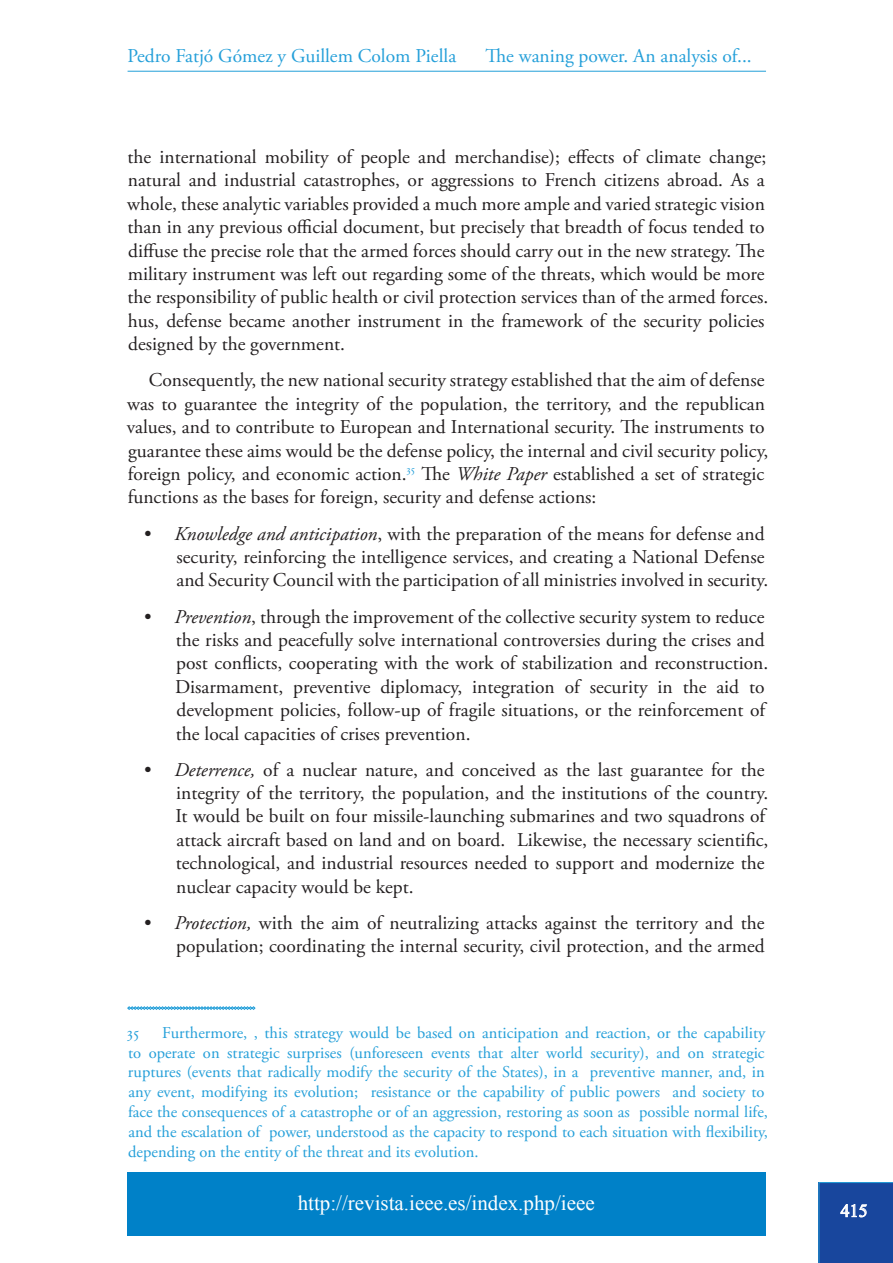
<style>
.page{position:relative;width:893px;height:1263px;background:#fff}
.page>*{position:absolute;margin:0;border:0;box-sizing:border-box;transform-origin:0 0}
.t1{font:21px "Times New Roman";color:#fff}
.IEEE_parrafoNormal{font:19.5px/23.4px "Adobe Garamond Pro";color:#231f20}
.t2{font:19.5px "Adobe Garamond Pro";color:#249fd9}
.t3{font:18px "Times New Roman";color:#fff}
.IEEE_notasPie{font:16.5px/19.8px "Adobe Garamond Pro";color:#249fd9}
.s1{font-style:italic}
</style>
<div class="page">
<div style="left:819px;top:1182px;width:74px;height:81px;background:#18469d"></div>
<hr style="left:128px;top:71px;width:638px;height:1px;background:#249fd9">
<div style="left:127px;top:1173px;width:638px;height:63px;background:#0081c8"></div>
<svg style="left:127px;top:1006px;width:128px;height:4px"></svg>
<p class="t2" style="left:128px;top:44px;width:330px">Pedro Fatjó Gómez y Guillem Colom Piella</p>
<p class="t2" style="left:485px;top:44px;width:268px">The waning power. An analysis of...</p>
<p class="IEEE_parrafoNormal" style="left:127px;top:146px;width:643px">the international mobility of people and merchandise); effects of climate change; natural and industrial catastrophes, or aggressions to French citizens abroad. As a whole, these analytic variables provided a much more ample and varied strategic vision than in any previous official document, but precisely that breadth of focus tended to diffuse the precise role that the armed forces should carry out in the new strategy. The military instrument was left out regarding some of the threats, which would be more the responsibility of public health or civil protection services than of the armed forces. hus, defense became another instrument in the framework of the security policies designed by the government.</p>
<p class="IEEE_parrafoNormal" style="left:127px;top:369px;width:643px;text-indent:22px">Consequently, the new national security strategy established that the aim of defense was to guarantee the integrity of the population, the territory, and the republican values, and to contribute to European and International security. The instruments to guarantee these aims would be the defense policy, the internal and civil security policy, foreign policy, and economic action.<sup>35</sup> The <span class="s1">White Paper</span> established a set of strategic functions as the bases for foreign, security and defense actions:</p>
<p class="IEEE_parrafoNormal" style="left:176px;top:522px;width:593px;text-indent:-33px"><span class="s1">• Knowledge and anticipation</span>, with the preparation of the means for defense and security, reinforcing the intelligence services, and creating a National Defense and Security Council with the participation of all ministries involved in security.</p>
<p class="IEEE_parrafoNormal" style="left:175px;top:605px;width:594px;text-indent:-32px"><span class="s1">• Prevention</span>, through the improvement of the collective security system to reduce the risks and peacefully solve international controversies during the crises and post conflicts, cooperating with the work of stabilization and reconstruction.<br>Disarmament, preventive diplomacy, integration of security in the aid to development policies, follow-up of fragile situations, or the reinforcement of the local capacities of crises prevention.</p>
<p class="IEEE_parrafoNormal" style="left:175px;top:758px;width:595px;text-indent:-32px"><span class="s1">• Deterrence,</span> of a nuclear nature, and conceived as the last guarantee for the integrity of the territory, the population, and the institutions of the country.<br>It would be built on four missile-launching submarines and two squadrons of attack aircraft based on land and on board. Likewise, the necessary scientific, technological, and industrial resources needed to support and modernize the nuclear capacity would be kept.</p>
<p class="IEEE_parrafoNormal" style="left:143px;top:912px;width:623px;text-align:right"><span class="s1">• Protection,</span> with the aim of neutralizing attacks against the territory and the population; coordinating the internal security, civil protection, and the armed</p>
<p class="IEEE_notasPie" style="left:128px;top:1023px;width:642px;text-indent:34px">Furthermore, , this strategy would be based on anticipation and reaction, or the capability to operate on strategic surprises (unforeseen events that alter world security), and on strategic ruptures (events that radically modify the security of the States), in a preventive manner, and, in any event, modifying its evolution; resistance or the capability of public powers and society to face the consequences of a catastrophe or of an aggression, restoring as soon as possible normal life, and the escalation of power, understood as the capacity to respond to each situation with flexibility, depending on the entity of the threat and its evolution.</p>
<p class="IEEE_notasPie" style="left:127px;top:1023px;width:14px">35</p>
<p class="t1" style="left:298px;top:1189px;width:298px">http://revista.ieee.es/index.php/ieee</p>
<p class="t3" style="left:841px;top:1198px;width:28px">415</p>
</div>
